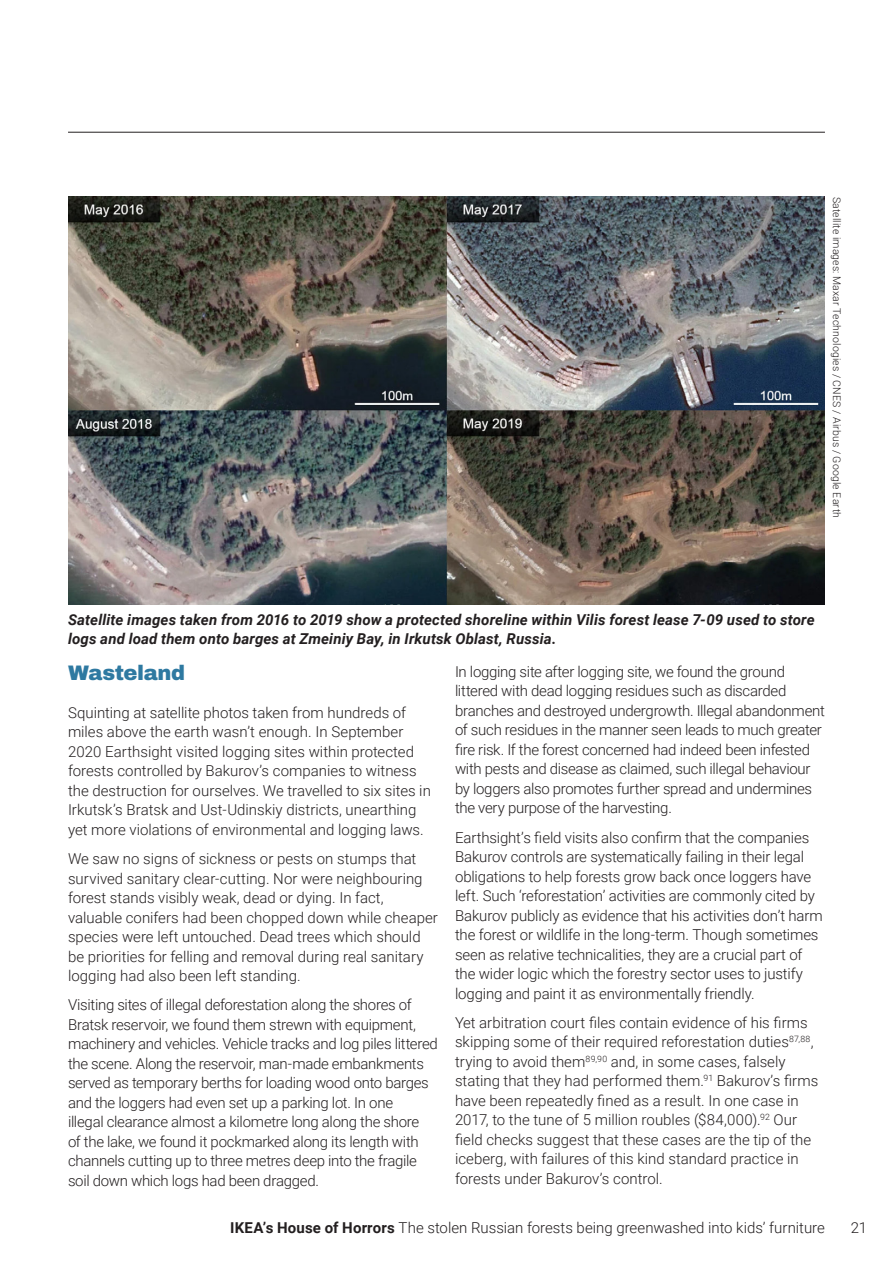
<style>
.page{position:relative;width:893px;height:1263px;background:#fff}
.page>*{position:absolute;margin:0;border:0;box-sizing:border-box;transform-origin:0 0}
.B_head{font:900 21px "Archivo";letter-spacing:-.02em;color:#2e79a1}
.Body{font:300 15px/19.5px "Roboto";letter-spacing:-.01em;color:#231f20}
.t1{font:italic 700 15px/19.5px "Roboto";letter-spacing:.01em;color:#231f20}
.Photo_credit{font:300 10.5px "Roboto";letter-spacing:.015em;color:#231f20}
.s1{font-weight:700}
</style>
<div class="page">
<img style="left:68px;top:197px;width:757px;height:408px">
<hr style="left:68px;top:132px;width:757px;height:1px;background:#231f20">
<p class="Photo_credit" style="left:844px;top:197px;width:323px;rotate:90deg">Satellite images: Maxar Technologies / CNES / Airbus / Google Earth</p>
<p class="t1" style="left:68px;top:609px;width:748px">Satellite images taken from 2016 to 2019 show a protected shoreline within Vilis forest lease 7-09 used to store logs and load them onto barges at Zmeiniy Bay, in Irkutsk Oblast, Russia.</p>
<p class="B_head" style="left:68px;top:659px;width:119px">Wasteland</p>
<p class="Body" style="left:68px;top:702px;width:364px">Squinting at satellite photos taken from hundreds of miles above the earth wasn’t enough. In September 2020 Earthsight visited logging sites within protected forests controlled by Bakurov’s companies to witness the destruction for ourselves. We travelled to six sites in Irkutsk’s Bratsk and Ust-Udinskiy districts, unearthing yet more violations of environmental and logging laws.</p>
<p class="Body" style="left:68px;top:848px;width:371px">We saw no signs of sickness or pests on stumps that survived sanitary clear-cutting. Nor were neighbouring forest stands visibly weak, dead or dying. In fact, valuable conifers had been chopped down while cheaper species were left untouched. Dead trees which should be priorities for felling and removal during real sanitary logging had also been left standing.</p>
<p class="Body" style="left:68px;top:995px;width:371px">Visiting sites of illegal deforestation along the shores of Bratsk reservoir, we found them strewn with equipment, machinery and vehicles. Vehicle tracks and log piles littered the scene. Along the reservoir, man-made embankments served as temporary berths for loading wood onto barges and the loggers had even set up a parking lot. In one<br>illegal clearance almost a kilometre long along the shore<br>of the lake, we found it pockmarked along its length with channels cutting up to three metres deep into the fragile soil down which logs had been dragged.</p>
<p class="Body" style="left:455px;top:661px;width:371px">In logging site after logging site, we found the ground littered with dead logging residues such as discarded branches and destroyed undergrowth. Illegal abandonment of such residues in the manner seen leads to much greater fire risk. If the forest concerned had indeed been infested with pests and disease as claimed, such illegal behaviour by loggers also promotes further spread and undermines the very purpose of the harvesting.</p>
<p class="Body" style="left:455px;top:827px;width:369px">Earthsight’s field visits also confirm that the companies Bakurov controls are systematically failing in their legal obligations to help forests grow back once loggers have left. Such ‘reforestation’ activities are commonly cited by Bakurov publicly as evidence that his activities don’t harm the forest or wildlife in the long-term. Though sometimes seen as relative technicalities, they are a crucial part of the wider logic which the forestry sector uses to justify logging and paint it as environmentally friendly.</p>
<p class="Body" style="left:455px;top:1012px;width:365px">Yet arbitration court files contain evidence of his firms skipping some of their required reforestation duties<sup>87,88</sup>, trying to avoid them<sup>89,90</sup> and, in some cases, falsely stating that they had performed them.<sup>91</sup> Bakurov’s firms have been repeatedly fined as a result. In one case in 2017, to the tune of 5 million roubles ($84,000).<sup>92</sup> Our field checks suggest that these cases are the tip of the iceberg, with failures of this kind standard practice in forests under Bakurov’s control.</p>
<p class="Body" style="left:230px;top:1217px;width:596px"><span class="s1">IKEA’s House of Horrors</span> The stolen Russian forests being greenwashed into kids’ furniture</p>
<p class="Body" style="left:851px;top:1217px;width:18px">21</p>
</div>
